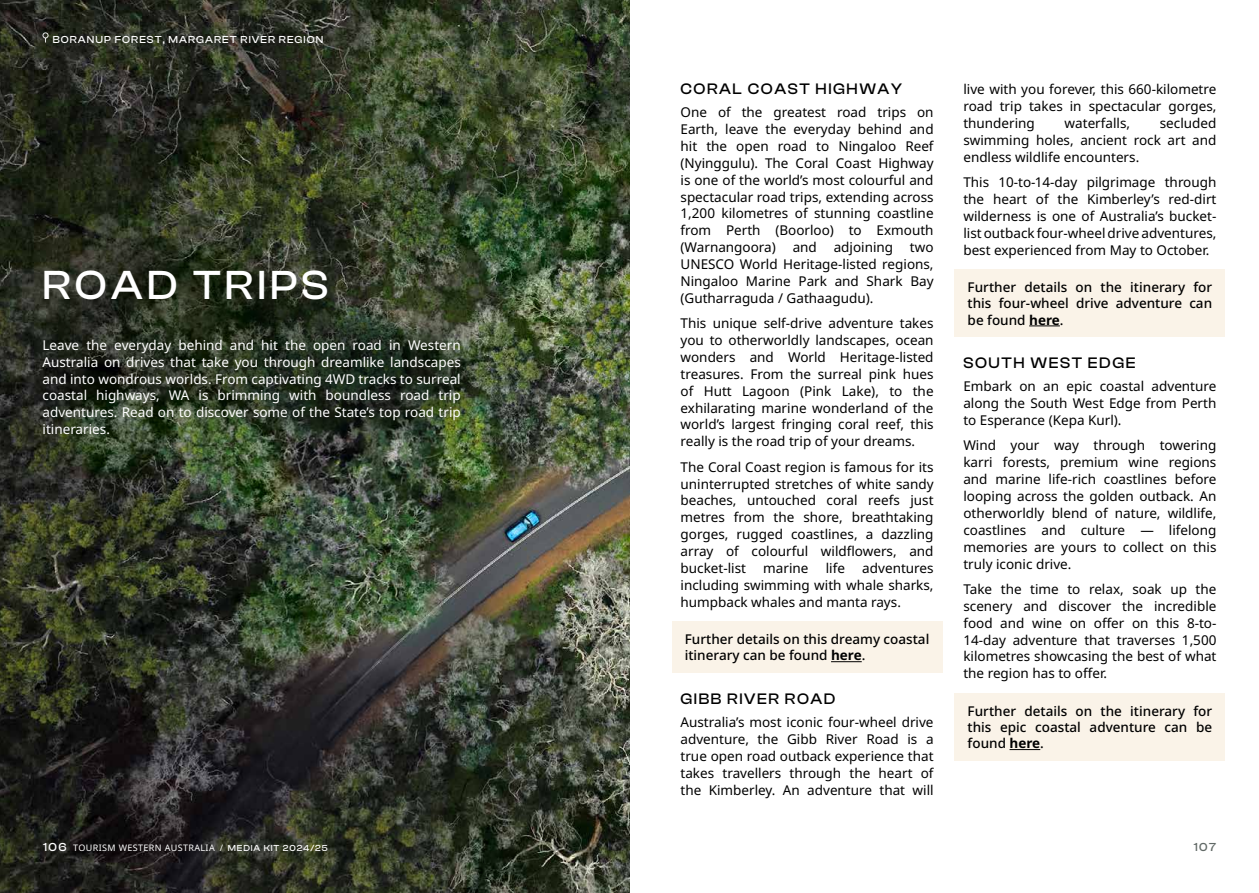
<style>
.page{position:relative;width:1259px;height:893px;background:#fff}
.page>*{position:absolute;margin:0;border:0;box-sizing:border-box;transform-origin:0 0}
.t1{font:500 42px "Clash Display";letter-spacing:.1em;color:#fff}
.t2{font:500 15.75px "Clash Display";letter-spacing:.1em;color:#000}
.t3{font:13.5px/16.8px "Noto Sans";color:#000;text-align:justify}
.t4{font:13.5px/16.8px "Noto Sans";color:#fff;text-align:justify}
.t5{font:500 13.5px/16.2px "Noto Sans";color:#000;text-align:justify}
.t6{font:500 12px "Clash Display";color:#616966}
.t7{font:500 10.5px "Clash Display";letter-spacing:.1em;color:#fff}
.t8{font:9px "Noto Sans";letter-spacing:.04em;color:#fff}
.s1{font-weight:700}
.s2{font-family:"Clash Display";font-weight:500;font-size:12px}
.s3{font-family:"Clash Display";font-weight:500}
</style>
<div class="page">
<img style="left:0;top:0;width:629px;height:893px">
<svg style="left:0;top:233px;width:505px;height:212px;background:#2e3727"></svg>
<svg style="left:43px;top:32px;width:6px;height:11px"></svg>
<div style="left:672px;top:621px;width:270px;height:52px;background:#faf3e8"></div>
<hr style="left:831px;top:661px;width:30px;height:1px;background:#000">
<div style="left:955px;top:269px;width:270px;height:68px;background:#faf3e8"></div>
<hr style="left:1029px;top:326px;width:31px;height:1px;background:#000">
<div style="left:955px;top:693px;width:270px;height:68px;background:#faf3e8"></div>
<hr style="left:1009px;top:749px;width:31px;height:1px;background:#000">
<p class="t7" style="left:53px;top:33px;width:272px">BORANUP FOREST, MARGARET RIVER REGION</p>
<h1 class="t1" style="left:43px;top:261px;width:287px">ROAD TRIPS</h1>
<p class="t4" style="left:43px;top:337px;width:420px">Leave the everyday behind and hit the open road in Western Australia on drives that take you through dreamlike landscapes and into wondrous worlds. From captivating 4WD tracks to surreal coastal highways, WA is brimming with boundless road trip adventures. Read on to discover some of the State’s top road trip itineraries.</p>
<p class="t2" style="left:680px;top:80px;width:223px">CORAL COAST HIGHWAY</p>
<p class="t3" style="left:680px;top:104px;width:255px">One of the greatest road trips on Earth, leave the everyday behind and hit the open road to Ningaloo Reef (Nyinggulu). The Coral Coast Highway is one of the world’s most colourful and spectacular road trips, extending across 1,200 kilometres of stunning coastline from Perth (Boorloo) to Exmouth (Warnangoora) and adjoining two UNESCO World Heritage-listed regions, Ningaloo Marine Park and Shark Bay (Gutharraguda / Gathaagudu).</p>
<p class="t3" style="left:680px;top:315px;width:255px">This unique self-drive adventure takes you to otherworldly landscapes, ocean wonders and World Heritage-listed treasures. From the surreal pink hues of Hutt Lagoon (Pink Lake), to the exhilarating marine wonderland of the world’s largest fringing coral reef, this really is the road trip of your dreams.</p>
<p class="t3" style="left:680px;top:459px;width:255px">The Coral Coast region is famous for its uninterrupted stretches of white sandy beaches, untouched coral reefs just metres from the shore, breathtaking gorges, rugged coastlines, a dazzling array of colourful wildflowers, and bucket-list</p>
<p class="t3" style="left:763px;top:560px;width:47px">marine</p>
<p class="t3" style="left:826px;top:560px;width:21px">life</p>
<p class="t3" style="left:680px;top:560px;width:255px;text-indent:182px">adventures including swimming with whale sharks, humpback whales and manta rays.</p>
<p class="t5" style="left:685px;top:631px;width:246px">Further details on this dreamy coastal itinerary can be found <span class="s1">here</span>.</p>
<p class="t2" style="left:680px;top:690px;width:156px">GIBB RIVER ROAD</p>
<p class="t3" style="left:680px;top:714px;width:255px">Australia’s most iconic four-wheel drive adventure, the Gibb River Road is a true open road outback experience that takes travellers through the heart of the Kimberley. An adventure that will</p>
<p class="t3" style="left:963px;top:81px;width:254px">live with you forever, this 660-kilometre road trip takes in spectacular gorges, thundering</p>
<p class="t3" style="left:1064px;top:115px;width:67px">waterfalls,</p>
<p class="t3" style="left:963px;top:115px;width:255px;text-indent:196px">secluded swimming holes, ancient rock art and endless wildlife encounters.</p>
<p class="t3" style="left:963px;top:174px;width:255px">This 10-to-14-day pilgrimage through the heart of the Kimberley’s red-dirt wilderness is one of Australia’s bucket&shy;list outback four-wheel drive adventures, best experienced from May to October.</p>
<p class="t5" style="left:967px;top:279px;width:246px">Further details on the itinerary for this four-wheel drive adventure can be found <span class="s1">here</span>.</p>
<p class="t2" style="left:963px;top:354px;width:174px">SOUTH WEST EDGE</p>
<p class="t3" style="left:963px;top:378px;width:254px">Embark on an epic coastal adventure along the South West Edge from Perth to Esperance (Kepa Kurl).</p>
<p class="t3" style="left:963px;top:437px;width:255px">Wind your way through towering karri forests, premium wine regions and marine life-rich coastlines before looping across the golden outback. An otherworldly blend of nature, wildlife, coastlines and culture — lifelong memories are yours to collect on this truly iconic drive.</p>
<p class="t3" style="left:963px;top:581px;width:255px">Take the time to relax, soak up the scenery and discover the incredible food and wine on offer on this 8-to-14-day adventure that traverses 1,500 kilometres showcasing the best of what the region has to offer.</p>
<p class="t5" style="left:967px;top:703px;width:246px">Further details on the itinerary for this epic coastal adventure can be found <span class="s1">here</span>.</p>
<p class="t8" style="left:43px;top:843px;width:286px"><span class="s2">106</span> TOURISM WESTERN AUSTRALIA / <span class="s3">MEDIA KIT 2024/25</span></p>
<p class="t6" style="left:1193px;top:841px;width:24px">107</p>
</div>
